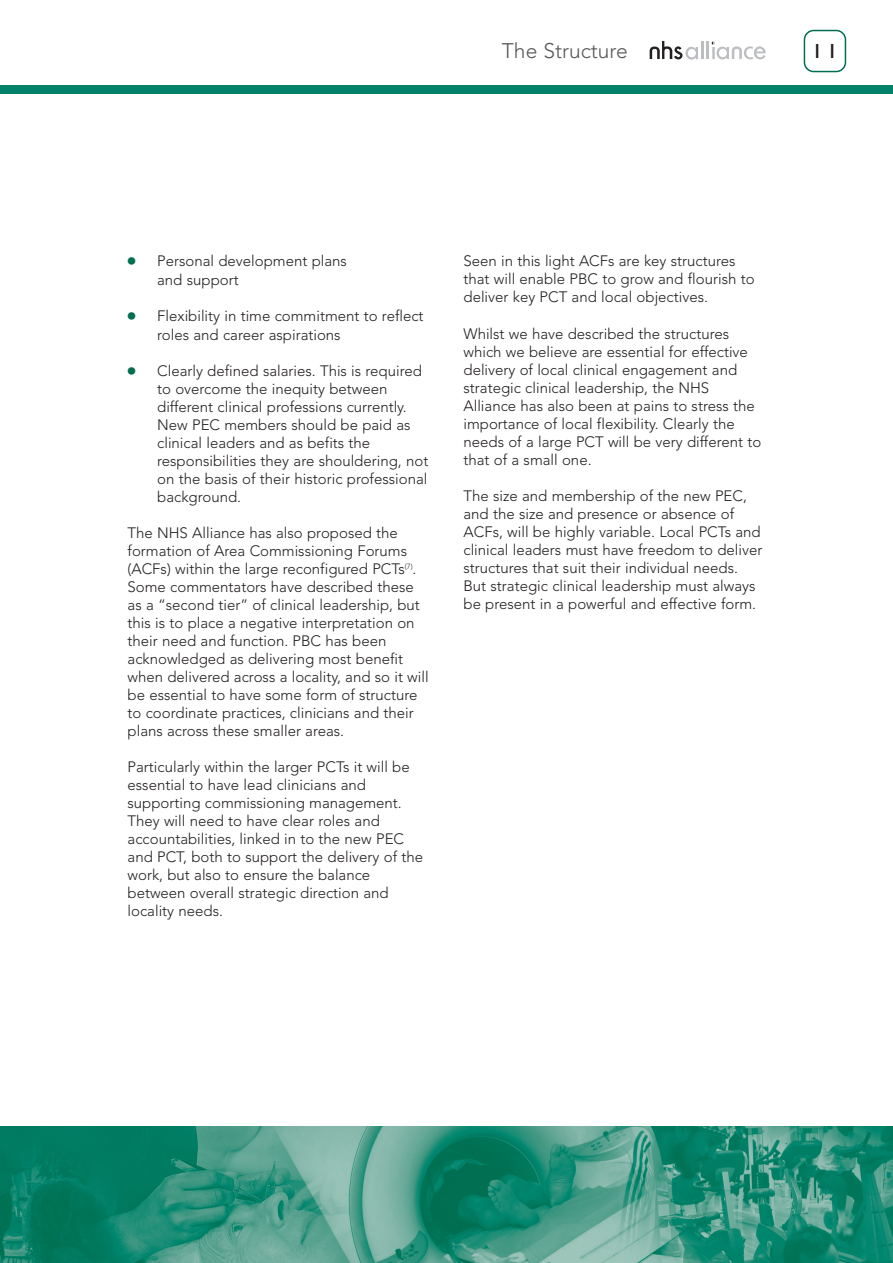
<style>
.page{position:relative;width:893px;height:1263px;background:#fff}
.page>*{position:absolute;margin:0;border:0;box-sizing:border-box;transform-origin:0 0}
.t1{font:300 21px "Avenir";color:#57585a}
.t2{font:300 21px "Handel Gothic";color:#231f20}
.t3{font:300 15px/18px "Avenir";color:#231f20}
.s1{font-family:"Universal Newswith Comm Pi";font-weight:400;color:#006e51}
</style>
<div class="page">
<img style="left:0;top:1127px;width:893px;height:136px">
<div style="left:0;top:85px;width:893px;height:9px;background:#048269"></div>
<svg style="left:804px;top:30px;width:42px;height:42px"></svg>
<hr style="left:706px;top:41px;width:3px;height:18px;background:#bcbdc0">
<svg style="left:650px;top:41px;width:53px;height:19px"></svg>
<svg style="left:712px;top:41px;width:54px;height:18px"></svg>
<h1 class="t1" style="left:502px;top:42px;width:127px">The Structure</h1>
<h1 class="t2" style="left:810px;top:38px;width:31px">11</h1>
<p class="t3" style="left:157px;top:253px;width:191px;line-height:18.6px;text-indent:-30px"><span class="s1">●</span> Personal development plans and support</p>
<p class="t3" style="left:157px;top:308px;width:268px;line-height:18.6px;text-indent:-30px"><span class="s1">●</span> Flexibility in time commitment to reflect roles and career aspirations</p>
<p class="t3" style="left:157px;top:363px;width:273px;text-indent:-30px"><span class="s1">●</span> Clearly defined salaries. This is required to overcome the inequity between different clinical professions currently.<br>New PEC members should be paid as clinical leaders and as befits the responsibilities they are shouldering, not on the basis of their historic professional background.</p>
<p class="t3" style="left:128px;top:525px;width:303px">The NHS Alliance has also proposed the formation of Area Commissioning Forums (ACFs) within the large reconfigured PCTs<sup>(7)</sup>.<br>Some commentators have described these as a “second tier” of clinical leadership, but this is to place a negative interpretation on their need and function. PBC has been acknowledged as delivering most benefit when delivered across a locality, and so it will be essential to have some form of structure to coordinate practices, clinicians and their plans across these smaller areas.</p>
<p class="t3" style="left:128px;top:759px;width:297px">Particularly within the larger PCTs it will be essential to have lead clinicians and supporting commissioning management.<br>They will need to have clear roles and accountabilities, linked in to the new PEC and PCT, both to support the delivery of the work, but also to ensure the balance between overall strategic direction and locality needs.</p>
<p class="t3" style="left:463px;top:253px;width:293px">Seen in this light ACFs are key structures that will enable PBC to grow and flourish to deliver key PCT and local objectives.</p>
<p class="t3" style="left:463px;top:325px;width:299px">Whilst we have described the structures which we believe are essential for effective delivery of local clinical engagement and strategic clinical leadership, the NHS Alliance has also been at pains to stress the importance of local flexibility. Clearly the needs of a large PCT will be very different to that of a small one.</p>
<p class="t3" style="left:463px;top:487px;width:300px">The size and membership of the new PEC, and the size and presence or absence of ACFs, will be highly variable. Local PCTs and clinical leaders must have freedom to deliver structures that suit their individual needs.<br>But strategic clinical leadership must always be present in a powerful and effective form.</p>
</div>
